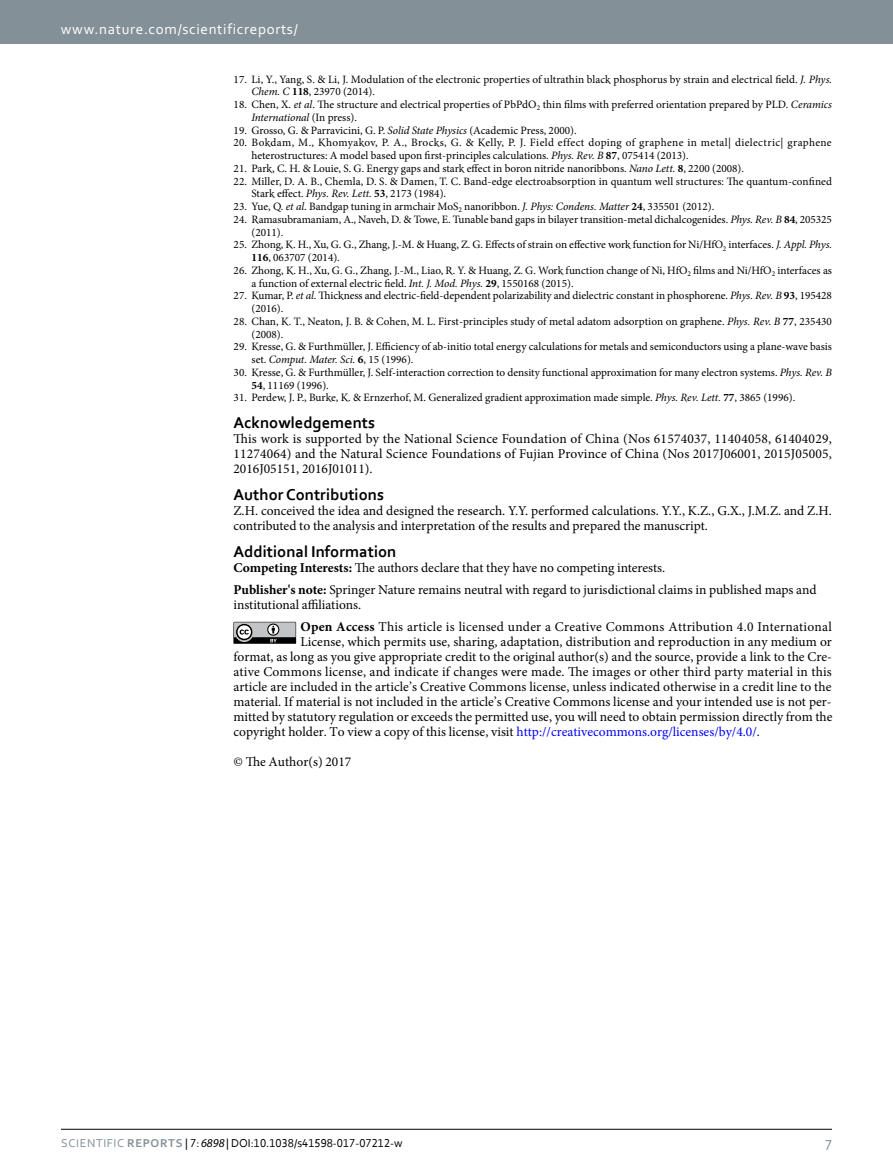
<style>
.page{position:relative;width:893px;height:1174px;background:#fff}
.page>*{position:absolute;margin:0;border:0;box-sizing:border-box;transform-origin:0 0}
.t1{font:700 16.5px "Corbel";color:#000}
.t2{font:15px "Corbel 2";letter-spacing:.045em;color:#fff}
.t3{font:15px "Corbel 2";color:#839097}
.t4{font:13.5px/15px "Minion Pro";color:#000;text-align:justify}
.t5{font:13.5px/21.8px "Minion Pro";letter-spacing:.02em;color:#000}
.t6{font:12px "Corbel";color:#000}
.t7{font:11.25px/12.8px "Minion Pro";color:#000}
.s1{font-style:italic}
.s2{font-weight:700}
.s3{color:#00f}
.s4{font-family:"Corbel 2";color:#839097}
.s5{font-family:"Corbel Bold 2";color:#839097}
.s6{font-family:"Myriad Pro";font-style:italic}
</style>
<div class="page">
<div style="left:0;top:0;width:893px;height:43px;background:#839097"></div>
<hr style="left:61px;top:1129px;width:771px;height:1px;background:#000">
<svg style="left:233px;top:622px;width:63px;height:22px"></svg>
<h2 class="t2" style="left:61px;top:19px;width:238px">www.nature.com/scientificreports/</h2>
<p class="t7" style="left:251px;top:73px;width:582px;text-indent:-18px">17. Li, Y., Yang, S. &amp; Li, J. Modulation of the electronic properties of ultrathin black phosphorus by strain and electrical field. <span class="s1">J. Phys.<br>Chem. C</span> <span class="s2">118</span>, 23970 (2014).</p>
<p class="t7" style="left:251px;top:98px;width:582px;text-indent:-18px">18. Chen, X. <span class="s1">et al</span>. The structure and electrical properties of PbPdO<sub>2</sub> thin films with preferred orientation prepared by PLD. <span class="s1">Ceramics<br>International</span> (In press).</p>
<p class="t7" style="left:234px;top:124px;width:345px">19. Grosso, G. &amp; Parravicini, G. P. <span class="s1">Solid State Physics</span> (Academic Press, 2000).</p>
<p class="t7" style="left:251px;top:136px;width:582px;text-indent:-18px">20. Bokdam, M., Khomyakov, P. A., Brocks, G. &amp; Kelly, P. J. Field effect doping of graphene in metal| dielectric| graphene heterostructures: A model based upon first-principles calculations. <span class="s1">Phys. Rev. B</span> <span class="s2">87</span>, 075414 (2013).</p>
<p class="t7" style="left:234px;top:162px;width:512px">21. Park, C. H. &amp; Louie, S. G. Energy gaps and stark effect in boron nitride nanoribbons. <span class="s1">Nano Lett.</span> <span class="s2">8</span>, 2200 (2008).</p>
<p class="t7" style="left:251px;top:175px;width:582px;text-indent:-18px">22. Miller, D. A. B., Chemla, D. S. &amp; Damen, T. C. Band-edge electroabsorption in quantum well structures: The quantum-confined<br>Stark effect. <span class="s1">Phys. Rev. Lett.</span> <span class="s2">53</span>, 2173 (1984).</p>
<p class="t7" style="left:234px;top:200px;width:482px">23. Yue, Q. <span class="s1">et al</span>. Bandgap tuning in armchair MoS<sub>2</sub> nanoribbon. <span class="s1">J. Phys: Condens. Matter</span> <span class="s2">24</span>, 335501 (2012).</p>
<p class="t7" style="left:251px;top:213px;width:582px;text-indent:-18px">24. Ramasubramaniam, A., Naveh, D. &amp; Towe, E. Tunable band gaps in bilayer transition-metal dichalcogenides. <span class="s1">Phys. Rev. B</span> <span class="s2">84</span>, 205325 (2011).</p>
<p class="t7" style="left:251px;top:238px;width:582px;text-indent:-18px">25. Zhong, K. H., Xu, G. G., Zhang, J.-M. &amp; Huang, Z. G. Effects of strain on effective work function for Ni/HfO<sub>2</sub> interfaces. <span class="s1">J. Appl. Phys.<br></span><span class="s2">116</span>, 063707 (2014).</p>
<p class="t7" style="left:251px;top:264px;width:582px;text-indent:-18px">26. Zhong, K. H., Xu, G. G., Zhang, J.-M., Liao, R. Y. &amp; Huang, Z. G. Work function change of Ni, HfO<sub>2</sub> films and Ni/HfO<sub>2</sub> interfaces as a function of external electric field. <span class="s1">Int. J. Mod. Phys.</span> <span class="s2">29</span>, 1550168 (2015).</p>
<p class="t7" style="left:251px;top:289px;width:582px;text-indent:-18px">27. Kumar, P. <span class="s1">et al</span>. Thickness and electric-field-dependent polarizability and dielectric constant in phosphorene. <span class="s1">Phys. Rev. B</span> <span class="s2">93</span>, 195428 (2016).</p>
<p class="t7" style="left:251px;top:315px;width:582px;text-indent:-18px">28. Chan, K. T., Neaton, J. B. &amp; Cohen, M. L. First-principles study of metal adatom adsorption on graphene. <span class="s1">Phys. Rev. B</span> <span class="s2">77</span>, 235430 (2008).</p>
<p class="t7" style="left:251px;top:340px;width:582px;text-indent:-18px">29. Kresse, G. &amp; Furthmüller, J. Efficiency of ab-initio total energy calculations for metals and semiconductors using a plane-wave basis set. <span class="s1">Comput. Mater. Sci.</span> <span class="s2">6</span>, 15 (1996).</p>
<p class="t7" style="left:251px;top:366px;width:582px;text-indent:-18px">30. Kresse, G. &amp; Furthmüller, J. Self-interaction correction to density functional approximation for many electron systems. <span class="s1">Phys. Rev. B<br></span><span class="s2">54</span>, 11169 (1996).</p>
<p class="t7" style="left:234px;top:391px;width:563px">31. Perdew, J. P., Burke, K. &amp; Ernzerhof, M. Generalized gradient approximation made simple. <span class="s1">Phys. Rev. Lett.</span> <span class="s2">77</span>, 3865 (1996).</p>
<h1 class="t1" style="left:233px;top:413px;width:143px">Acknowledgements</h1>
<p class="t4" style="left:233px;top:432px;width:600px">This work is supported by the National Science Foundation of China (Nos 61574037, 11404058, 61404029, 11274064) and the Natural Science Foundations of Fujian Province of China (Nos 2017J06001, 2015J05005, 2016J05151, 2016J01011).</p>
<h1 class="t1" style="left:233px;top:485px;width:152px">Author Contributions</h1>
<p class="t4" style="left:233px;top:504px;width:600px">Z.H. conceived the idea and designed the research. Y.Y. performed calculations. Y.Y., K.Z., G.X., J.M.Z. and Z.H. contributed to the analysis and interpretation of the results and prepared the manuscript.</p>
<h1 class="t1" style="left:233px;top:542px;width:164px">Additional Information</h1>
<p class="t4" style="left:233px;top:557px;width:584px;line-height:21.8px"><span class="s2">Competing Interests:</span> The authors declare that they have no competing interests.<br><span class="s2">Publisher's note:</span> Springer Nature remains neutral with regard to jurisdictional claims in published maps and</p>
<p class="t5" style="left:301px;top:594px;width:533px;text-indent:-67px">institutional affiliations.<br><span class="s2">Open Access</span> This article is licensed under a Creative Commons Attribution 4.0 International</p>
<p class="t4" style="left:233px;top:634px;width:601px;text-indent:67px">License, which permits use, sharing, adaptation, distribution and reproduction in any medium or format, as long as you give appropriate credit to the original author(s) and the source, provide a link to the Cre&shy;ative Commons license, and indicate if changes were made. The images or other third party material in this article are included in the article’s Creative Commons license, unless indicated otherwise in a credit line to the material. If material is not included in the article’s Creative Commons license and your intended use is not per&shy;mitted by statutory regulation or exceeds the permitted use, you will need to obtain permission directly from the copyright holder. To view a copy of this license, visit <span class="s3">http://creativecommons.org/licenses/by/4.0/</span>.</p>
<p class="t4" style="left:233px;top:754px;width:119px">© The Author(s) 2017</p>
<p class="t6" style="left:61px;top:1135px;width:343px"><span class="s4">SCIENtIFIC</span> <span class="s5">REPORTS</span> | 7: <span class="s6">6898</span> | DOI:10.1038/s41598-017-07212-w</p>
<h2 class="t3" style="left:826px;top:1132px;width:8px">7</h2>
</div>
